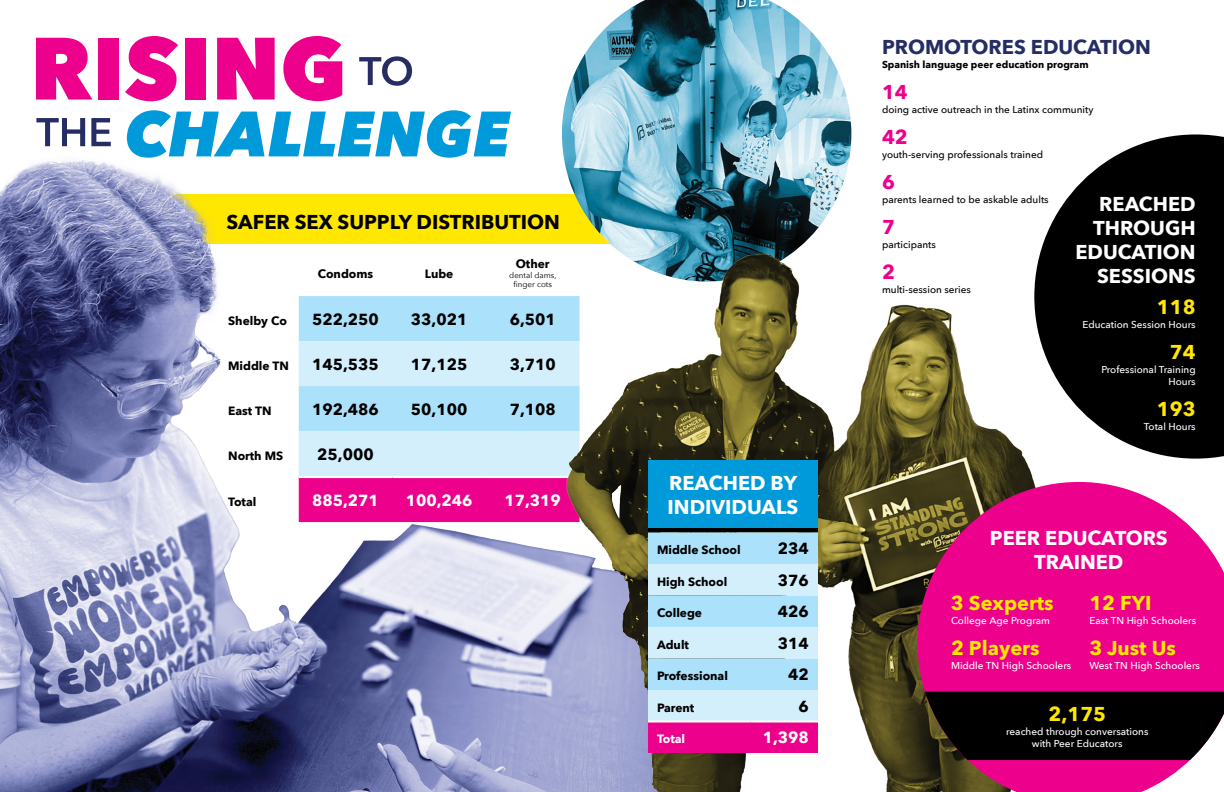
<style>
.page{position:relative;width:1224px;height:792px;background:#fff}
.page>*{position:absolute;margin:0;border:0;box-sizing:border-box;transform-origin:0 0}
.t1{font:700 20px/24px "Avenir Next";color:#fff;text-align:right}
.t2{font:700 20px "Avenir Next";color:#ffe700}
.t3{font:700 20px "Avenir Next";color:#000}
.t4{font:700 20px "Avenir Next";color:#252d65}
.t5{font:700 20px "Avenir Next";color:#ec008c}
.t6{font:700 16px "Avenir Next";color:#000}
.t7{font:700 16px "Avenir Next";color:#fff}
.t8{font:700 12px "Avenir Next";color:#000}
.t9{font:700 12px "Avenir Next";color:#fff}
.t10{font:500 10px/12px "Avenir Next";color:#fff;text-align:right}
.t11{font:500 10px "Avenir Next";color:#000}
.t12{font:700 10px "Avenir Next";color:#000}
.t13{font:8px/9px "Avenir Next";color:#000;text-align:center}
</style>
<div class="page">
<img style="left:0;top:118px;width:562px;height:674px">
<svg style="left:299px;top:296px;width:249px;height:226px;background:#c8bae5"></svg>
<hr style="left:299px;top:476px;width:93px;height:2px;background:#fff">
<hr style="left:392px;top:476px;width:94px;height:2px;background:#fff">
<hr style="left:486px;top:476px;width:94px;height:2px;background:#fff">
<svg style="left:36px;top:38px;width:56px;height:62px"></svg>
<div style="left:98px;top:38px;width:21px;height:62px;background:#ec008c"></div>
<svg style="left:125px;top:36px;width:53px;height:65px"></svg>
<div style="left:185px;top:38px;width:21px;height:62px;background:#ec008c"></div>
<svg style="left:217px;top:38px;width:58px;height:62px;background:#ee289e"></svg>
<svg style="left:283px;top:36px;width:59px;height:65px"></svg>
<svg style="left:36px;top:118px;width:49px;height:28px"></svg>
<svg style="left:91px;top:118px;width:20px;height:28px"></svg>
<svg style="left:127px;top:110px;width:384px;height:48px"></svg>
<svg style="left:359px;top:56px;width:53px;height:30px"></svg>
<img style="left:562px;top:22px;width:50px;height:186px">
<img style="left:548px;top:208px;width:534px;height:584px">
<svg style="left:1034px;top:134px;width:190px;height:325px;fill:#000"></svg>
<img style="left:612px;top:0;width:239px;height:282px">
<svg style="left:918px;top:482px;width:306px;height:310px;background:#d71a84"></svg>
<svg style="left:925px;top:692px;width:299px;height:68px;background:#0c0b0a"></svg>
<div style="left:648px;top:460px;width:170px;height:68px;background:#009ada"></div>
<svg style="left:648px;top:528px;width:170px;height:225px;background:#c1c3e6"></svg>
<hr style="left:648px;top:720px;width:103px;height:2px;background:#fff">
<hr style="left:751px;top:720px;width:67px;height:2px;background:#fff">
<h1 class="t3" style="left:226px;top:204px;width:335px">SAFER SEX SUPPLY DISTRIBUTION</h1>
<p class="t8" style="left:318px;top:263px;width:57px">Condoms</p>
<p class="t8" style="left:425px;top:263px;width:30px">Lube</p>
<p class="t8" style="left:516px;top:253px;width:35px">Other</p>
<p class="t13" style="left:509px;top:270px;width:49px">dental dams, finger cots</p>
<p class="t8" style="left:228px;top:310px;width:60px">Shelby Co</p>
<h2 class="t6" style="left:312px;top:305px;width:68px">522,250</h2>
<h2 class="t6" style="left:411px;top:305px;width:58px">33,021</h2>
<h2 class="t6" style="left:510px;top:305px;width:48px">6,501</h2>
<p class="t8" style="left:228px;top:355px;width:62px">Middle TN</p>
<h2 class="t6" style="left:312px;top:350px;width:68px">145,535</h2>
<h2 class="t6" style="left:411px;top:350px;width:58px">17,125</h2>
<h2 class="t6" style="left:510px;top:350px;width:48px">3,710</h2>
<p class="t8" style="left:228px;top:400px;width:45px">East TN</p>
<h2 class="t6" style="left:312px;top:395px;width:68px">192,486</h2>
<h2 class="t6" style="left:411px;top:395px;width:58px">50,100</h2>
<h2 class="t6" style="left:510px;top:395px;width:48px">7,108</h2>
<p class="t8" style="left:228px;top:445px;width:57px">North MS</p>
<h2 class="t6" style="left:317px;top:440px;width:58px">25,000</h2>
<p class="t8" style="left:228px;top:491px;width:30px">Total</p>
<h2 class="t7" style="left:312px;top:486px;width:68px">885,271</h2>
<h2 class="t7" style="left:406px;top:486px;width:68px">100,246</h2>
<h2 class="t7" style="left:505px;top:486px;width:58px">17,319</h2>
<h1 class="t1" style="left:668px;top:471px;width:132px;text-align:left">REACHED BY<br>INDIVIDUALS</h1>
<p class="t8" style="left:657px;top:540px;width:85px">Middle School</p>
<h2 class="t6" style="left:778px;top:535px;width:33px">234</h2>
<p class="t8" style="left:657px;top:571px;width:72px">High School</p>
<h2 class="t6" style="left:778px;top:566px;width:33px">376</h2>
<p class="t8" style="left:657px;top:603px;width:47px">College</p>
<h2 class="t6" style="left:778px;top:598px;width:33px">426</h2>
<p class="t8" style="left:657px;top:634px;width:34px">Adult</p>
<h2 class="t6" style="left:778px;top:629px;width:33px">314</h2>
<p class="t8" style="left:657px;top:666px;width:73px">Professional</p>
<h2 class="t6" style="left:788px;top:661px;width:22px">42</h2>
<p class="t8" style="left:657px;top:697px;width:39px">Parent</p>
<h2 class="t6" style="left:799px;top:692px;width:12px">6</h2>
<p class="t9" style="left:657px;top:729px;width:30px">Total</p>
<h2 class="t7" style="left:763px;top:724px;width:48px">1,398</h2>
<h1 class="t4" style="left:882px;top:30px;width:271px">PROMOTORES EDUCATION</h1>
<p class="t12" style="left:882px;top:56px;width:208px">Spanish language peer education program</p>
<h1 class="t5" style="left:882px;top:75px;width:27px">14</h1>
<p class="t11" style="left:882px;top:101px;width:213px">doing active outreach in the Latinx community</p>
<h1 class="t5" style="left:882px;top:120px;width:27px">42</h1>
<p class="t11" style="left:882px;top:146px;width:163px">youth-serving professionals trained</p>
<h1 class="t5" style="left:882px;top:165px;width:14px">6</h1>
<p class="t11" style="left:882px;top:191px;width:168px">parents learned to be askable adults</p>
<h1 class="t5" style="left:882px;top:210px;width:14px">7</h1>
<p class="t11" style="left:882px;top:236px;width:55px">participants</p>
<h1 class="t5" style="left:882px;top:255px;width:14px">2</h1>
<p class="t11" style="left:882px;top:281px;width:90px">multi-session series</p>
<h1 class="t1" style="left:1076px;top:191px;width:122px">REACHED<br>THROUGH<br>EDUCATION<br>SESSIONS</h1>
<h1 class="t2" style="left:1157px;top:289px;width:40px">118</h1>
<p class="t10" style="left:1082px;top:318px;width:115px">Education Session Hours</p>
<h1 class="t2" style="left:1170px;top:334px;width:27px">74</h1>
<p class="t10" style="left:1101px;top:363px;width:96px">Professional Training<br>Hours</p>
<h1 class="t2" style="left:1157px;top:391px;width:40px">193</h1>
<p class="t10" style="left:1144px;top:420px;width:53px">Total Hours</p>
<h1 class="t1" style="left:990px;top:526px;width:179px;text-align:center">PEER EDUCATORS<br>TRAINED</h1>
<h1 class="t2" style="left:951px;top:586px;width:104px">3 Sexperts</h1>
<p class="t10" style="left:951px;top:615px;width:101px">College Age Program</p>
<h1 class="t2" style="left:951px;top:631px;width:90px">2 Players</h1>
<p class="t10" style="left:951px;top:660px;width:122px">Middle TN High Schoolers</p>
<h1 class="t2" style="left:1089px;top:586px;width:64px">12 FYI</h1>
<p class="t10" style="left:1089px;top:615px;width:108px">East TN High Schoolers</p>
<h1 class="t2" style="left:1089px;top:631px;width:88px">3 Just Us</h1>
<p class="t10" style="left:1089px;top:660px;width:112px">West TN High Schoolers</p>
<h1 class="t2" style="left:1049px;top:697px;width:59px">2,175</h1>
<p class="t10" style="left:1006px;top:725px;width:144px;text-align:center">reached through conversations with Peer Educators</p>
</div>
